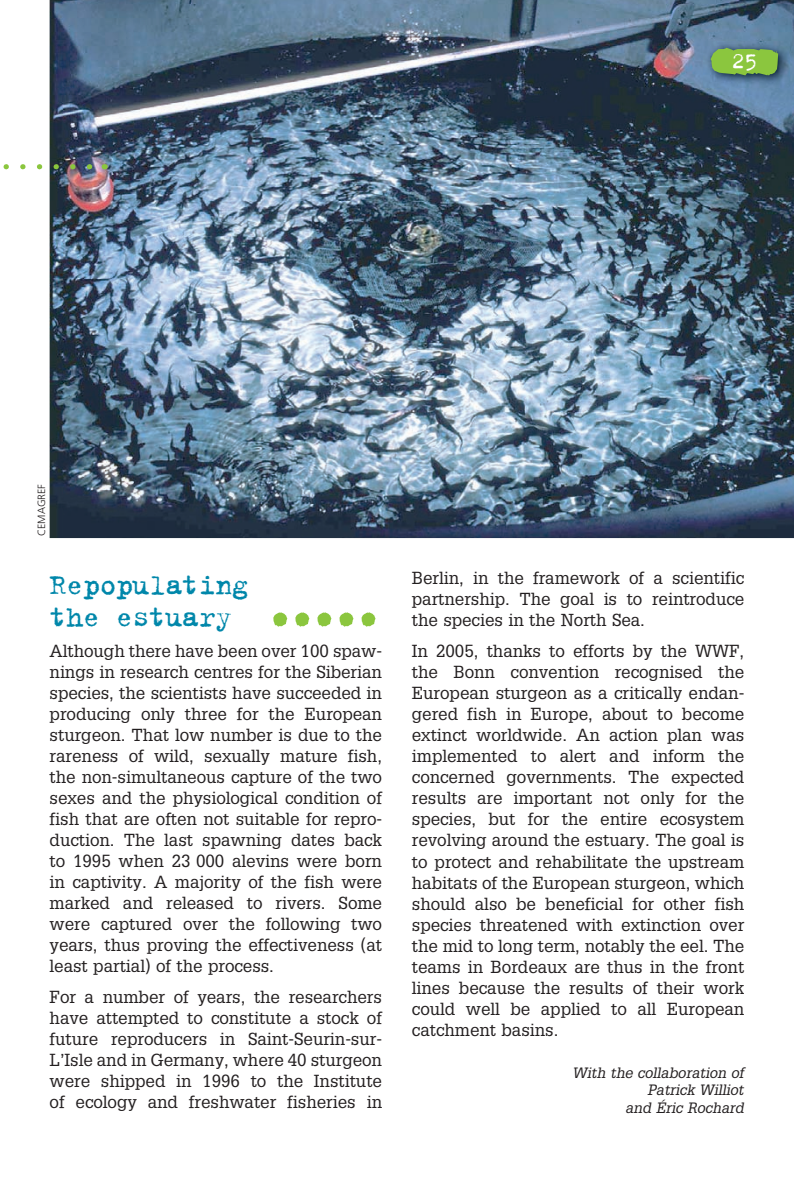
<style>
.page{position:relative;width:794px;height:1191px;background:#fff}
.page>*{position:absolute;margin:0;border:0;box-sizing:border-box;transform-origin:0 0}
.t1{font:63px "Trixie";color:#8bc63e}
.t2{font:31.5px/31.5px "Trixie";letter-spacing:-.025em;color:#0087aa}
.t3{font:24.5px "Trixie";color:#fff}
.t4{font:18.38px/21px "Glytus";letter-spacing:-.005em;color:#231f20;text-align:justify}
.t5{font:italic 15.75px/17.5px "Glytus";letter-spacing:-.005em;color:#231f20;text-align:right}
.t6{font:300 10.5px "Frutiger";color:#231f20}
</style>
<div class="page">
<img style="left:50px;top:0;width:744px;height:538px">
<svg style="left:3px;top:164px;width:102px;height:5px"></svg>
<img style="left:704px;top:41px;width:85px;height:46px">
<svg style="left:710px;top:48px;width:68px;height:27px;background:#80b648"></svg>
<h3 class="t3" style="left:731px;top:45px;width:28px">25</h3>
<p class="t6" style="left:35px;top:536px;width:53px;rotate:-90deg">CEMAGREF</p>
<h2 class="t2" style="left:50px;top:568px;width:201px">Repopulating the estuary</h2>
<p class="t4" style="left:50px;top:640px;width:334px">Although there have been over 100 spaw&shy;nings in research centres for the Siberian species, the scientists have succeeded in producing only three for the European sturgeon. That low number is due to the rareness of wild, sexually mature fish, the non-simultaneous capture of the two sexes and the physiological condition of fish that are often not suitable for repro&shy;duction. The last spawning dates back to 1995 when 23 000 alevins were born in captivity. A majority of the fish were marked and released to rivers. Some were captured over the following two years, thus proving the effectiveness (at least partial) of the process.</p>
<p class="t4" style="left:50px;top:986px;width:334px">For a number of years, the researchers have attempted to constitute a stock of future reproducers in Saint-Seurin-sur-L’Isle and in Germany, where 40 sturgeon were shipped in 1996 to the Institute of ecology and freshwater fisheries in</p>
<h1 class="t1" style="left:264px;top:566px;width:124px">.....</h1>
<p class="t4" style="left:412px;top:568px;width:334px">Berlin, in the framework of a scientific partnership. The goal is to reintroduce the species in the North Sea.</p>
<p class="t4" style="left:412px;top:641px;width:334px">In 2005, thanks to efforts by the WWF, the Bonn convention recognised the European sturgeon as a critically endan&shy;gered fish in Europe, about to become extinct worldwide. An action plan was implemented to alert and inform the concerned governments. The expected results are important not only for the species, but for the entire ecosystem revolving around the estuary. The goal is to protect and rehabilitate the upstream habitats of the European sturgeon, which should also be beneficial for other fish species threatened with extinction over the mid to long term, notably the eel. The teams in Bordeaux are thus in the front lines because the results of their work could well be applied to all European catchment basins.</p>
<p class="t5" style="left:573px;top:1064px;width:173px">With the collaboration of<br>Patrick Williot<br>and Éric Rochard</p>
</div>
